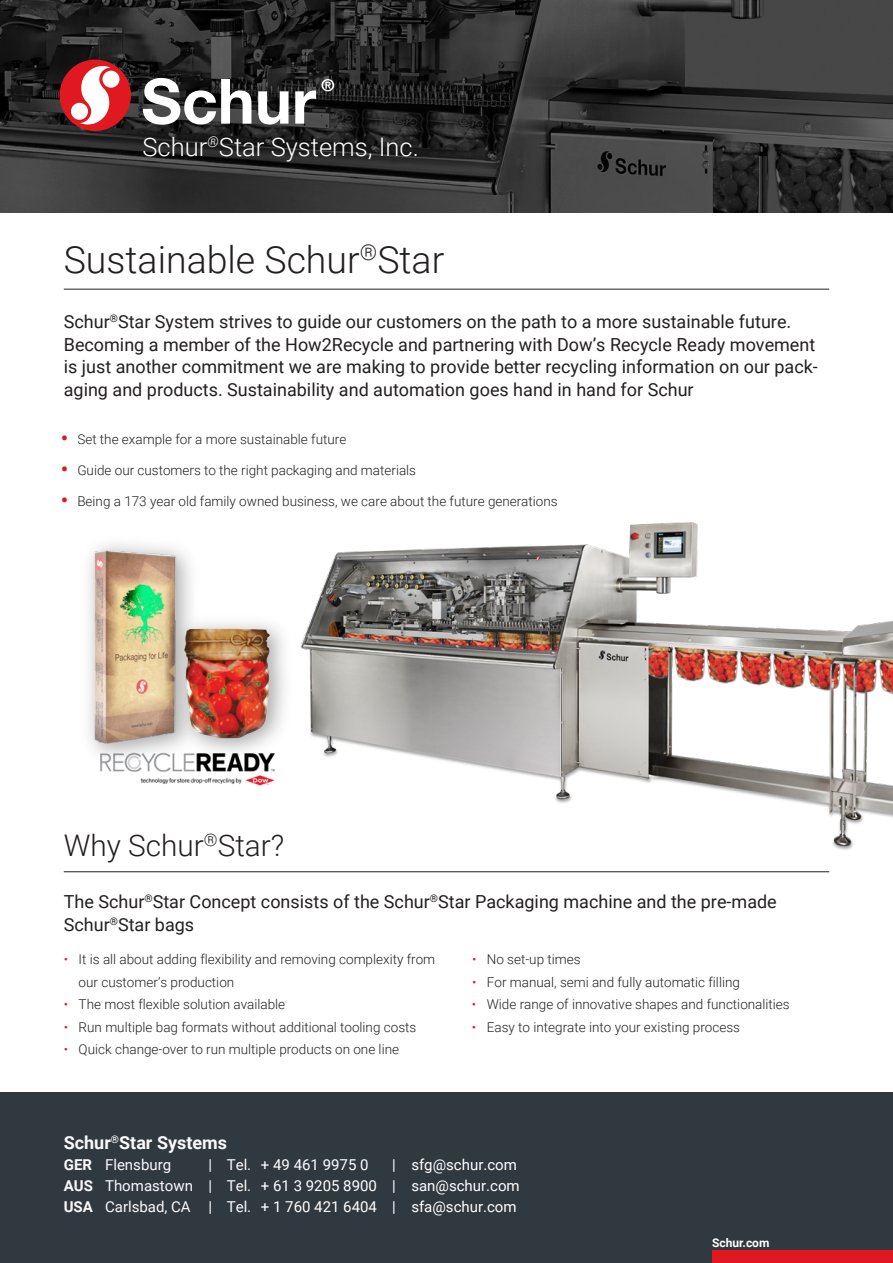
<style>
.page{position:relative;width:893px;height:1263px;background:#fff}
.page>*{position:absolute;margin:0;border:0;box-sizing:border-box;transform-origin:0 0}
.t1{font:300 37.5px "Roboto";color:#231f20}
.t2{font:300 29.7px "Roboto";color:#231f20}
.t3{font:300 25.5px "Roboto";color:#fff}
.t4{font:18px/22.5px "Roboto";color:#231f20}
.t5{font:700 18px "Roboto";color:#faf9fb}
.t6{font:15px/21px "Roboto";color:#fff}
.t7{font:15px "Roboto";color:#faf9fb}
.t8{font:300 13.5px/22.5px "Roboto";color:#231f20}
.t9{font:700 12px "Roboto";color:#fff}
.s1{font-size:25.5px;color:#e01921}
.s2{color:#e01921}
.s3{font-weight:700}
.s4{color:#faf9fb}
.s5{font-weight:700;color:#faf9fb}
</style>
<div class="page">
<div style="left:0;top:1093px;width:893px;height:170px;background:#313940"></div>
<img style="left:140px;top:768px;width:128px;height:18px">
<img style="left:100px;top:763px;width:107px;height:9px">
<img style="left:89px;top:544px;width:102px;height:219px">
<img style="left:163px;top:607px;width:105px;height:161px">
<img style="left:180px;top:622px;width:88px;height:123px">
<img style="left:268px;top:522px;width:625px;height:351px">
<div style="left:712px;top:1250px;width:181px;height:13px;background:#e01921"></div>
<hr style="left:64px;top:871px;width:765px;height:1px;background:#231f20">
<img style="left:0;top:0;width:893px;height:213px">
<hr style="left:64px;top:289px;width:765px;height:1px;background:#231f20">
<svg style="left:143px;top:78px;width:108px;height:47px"></svg>
<svg style="left:258px;top:91px;width:31px;height:34px"></svg>
<svg style="left:295px;top:79px;width:39px;height:45px"></svg>
<div style="left:60px;top:60px;width:71px;height:71px;background:#e01921;border-radius:50%"></div>
<div style="left:102px;top:71px;width:18px;height:17px;background:#fff;border-radius:50%"></div>
<div style="left:71px;top:103px;width:17px;height:17px;background:#fff;border-radius:50%"></div>
<svg style="left:80px;top:66px;width:31px;height:58px"></svg>
<h3 class="t3" style="left:142px;top:129px;width:278px">Schur<sup>®</sup>Star Systems, Inc.</h3>
<h1 class="t1" style="left:64px;top:233px;width:382px">Sustainable Schur<sup>®</sup>Star</h1>
<p class="t4" style="left:64px;top:310px;width:756px">Schur<sup>®</sup>Star System strives to guide our customers on the path to a more sustainable future.<br>Becoming a member of the How2Recycle and partnering with Dow’s Recycle Ready movement is just another commitment we are making to provide better recycling information on our pack&shy;aging and products. Sustainability and automation goes hand in hand for Schur</p>
<p class="t8" style="left:60px;top:428px;width:287px"><span class="s1">•</span> Set the example for a more sustainable future</p>
<p class="t8" style="left:60px;top:458px;width:357px"><span class="s1">•</span> Guide our customers to the right packaging and materials</p>
<p class="t8" style="left:60px;top:489px;width:499px"><span class="s1">•</span> Being a 173 year old family owned business, we care about the future generations</p>
<h2 class="t2" style="left:64px;top:824px;width:222px">Why Schur<sup>®</sup>Star?</h2>
<h3 class="t4" style="left:64px;top:890px;width:714px">The Schur<sup>®</sup>Star Concept consists of the Schur<sup>®</sup>Star Packaging machine and the pre-made<br>Schur<sup>®</sup>Star bags</h3>
<p class="t8" style="left:79px;top:948px;width:358px;text-indent:-15px"><span class="s2">•</span> It is all about adding flexibility and removing complexity from our customer’s production</p>
<p class="t8" style="left:64px;top:993px;width:223px"><span class="s2">•</span> The most flexible solution available</p>
<p class="t8" style="left:64px;top:1015px;width:354px"><span class="s2">•</span> Run multiple bag formats without additional tooling costs</p>
<p class="t8" style="left:64px;top:1038px;width:337px"><span class="s2">•</span> Quick change-over to run multiple products on one line</p>
<p class="t8" style="left:472px;top:948px;width:110px"><span class="s2">•</span> No set-up times</p>
<p class="t8" style="left:472px;top:970px;width:269px"><span class="s2">•</span> For manual, semi and fully automatic filling</p>
<p class="t8" style="left:472px;top:993px;width:319px"><span class="s2">•</span> Wide range of innovative shapes and functionalities</p>
<p class="t8" style="left:472px;top:1015px;width:270px"><span class="s2">•</span> Easy to integrate into your existing process</p>
<h3 class="t5" style="left:64px;top:1130px;width:165px">Schur<sup>®</sup>Star Systems</h3>
<p class="t7" style="left:64px;top:1154px;width:109px"><span class="s3">GER</span> Flensburg</p>
<p class="t6" style="left:209px;top:1153px;width:162px">| <span class="s4">Tel.</span> + 49 461 9975 0</p>
<p class="t6" style="left:64px;top:1153px;width:457px;text-indent:328px">| sfg@schur.com<br><span class="s5">AUS</span> <span class="s4">Thomastown</span> | <span class="s4">Tel.</span> + 61 3 9205 8900 | san@schur.com<br><span class="s5">USA</span> <span class="s4">Carlsbad, CA</span> | <span class="s4">Tel.</span> + 1 760 421 6404 | sfa@schur.com</p>
<p class="t9" style="left:712px;top:1234px;width:59px">Schur.com</p>
</div>
